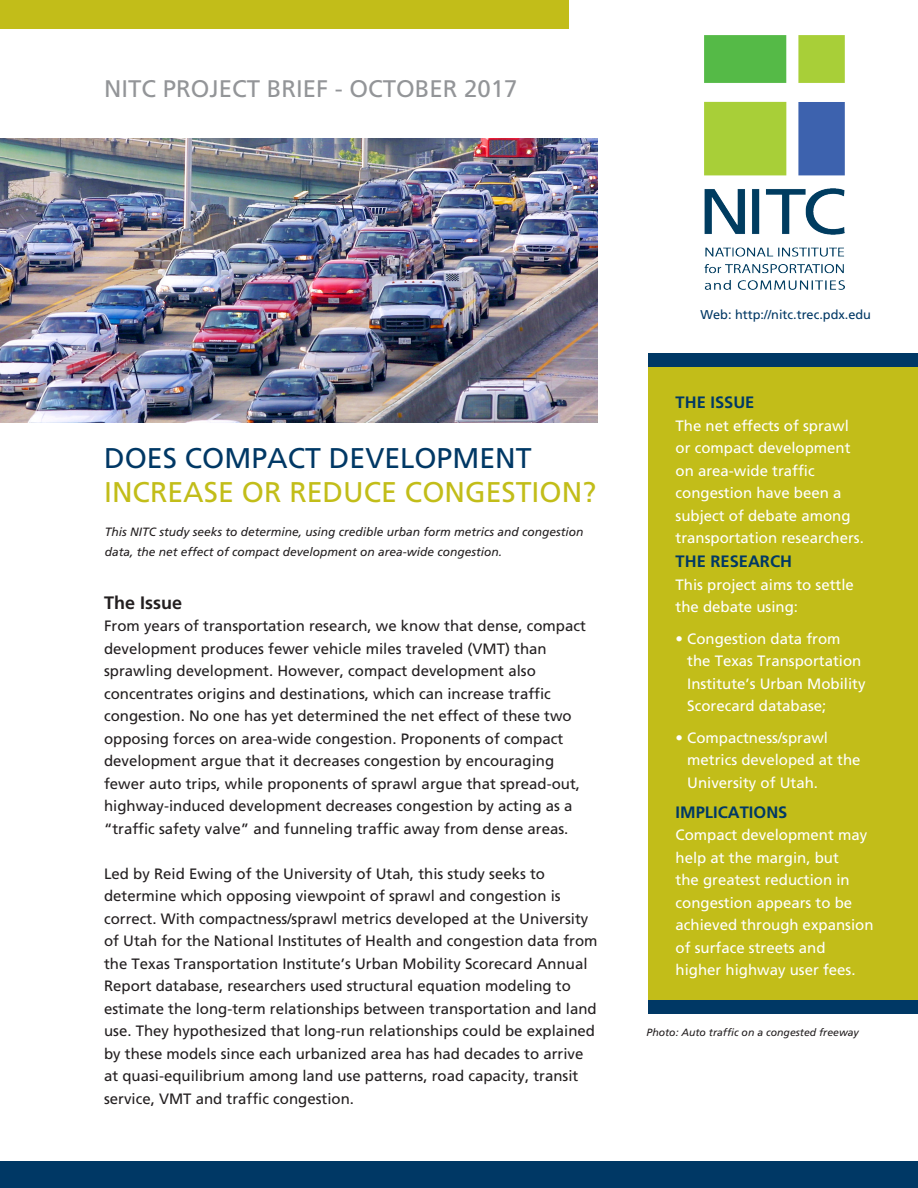
<style>
.page{position:relative;width:918px;height:1188px;background:#fff}
.page>*{position:absolute;margin:0;border:0;box-sizing:border-box;transform-origin:0 0}
.t1{font:28.5px "Frutiger";color:#c2bd19}
.t2{font:28.5px "Frutiger";color:#003865}
.t3{font:24px "Frutiger";color:#939598}
.t4{font:700 18px "Frutiger";color:#231f20}
.t5{font:700 16.5px "Frutiger";color:#003865}
.t6{font:15px/22.5px "Frutiger";color:#231f20}
.t7{font:15px/22.5px "Frutiger";color:#fff}
.t8{font:12.75px "Frutiger";color:#003865}
.t9{font:italic 12px/19.5px "Frutiger";color:#231f20}
.t10{font:italic 10.5px "Frutiger";color:#231f20}
</style>
<div class="page">
<img style="left:705px;top:36px;width:139px;height:253px">
<div style="left:648px;top:360px;width:270px;height:647px;background:#c2bd19"></div>
<img style="left:0;top:138px;width:597px;height:285px">
<div style="left:648px;top:354px;width:270px;height:13px;background:#003865"></div>
<div style="left:648px;top:1000px;width:270px;height:13px;background:#003865"></div>
<div style="left:0;top:1161px;width:918px;height:27px;background:#003865"></div>
<div style="left:0;top:0;width:568px;height:28px;background:#c2bd19"></div>
<h2 class="t3" style="left:104px;top:75px;width:415px">NITC PROJECT BRIEF - OCTOBER 2017</h2>
<h1 class="t2" style="left:104px;top:441px;width:429px">DOES COMPACT DEVELOPMENT</h1>
<h1 class="t1" style="left:104px;top:475px;width:494px">INCREASE OR REDUCE CONGESTION?</h1>
<p class="t9" style="left:105px;top:522px;width:480px">This NITC study seeks to determine, using credible urban form metrics and congestion data, the net effect of compact development on area-wide congestion.</p>
<p class="t4" style="left:104px;top:592px;width:80px">The Issue</p>
<p class="t6" style="left:104px;top:614px;width:483px">From years of transportation research, we know that dense, compact development produces fewer vehicle miles traveled (VMT) than sprawling development. However, compact development also concentrates origins and destinations, which can increase traffic congestion. No one has yet determined the net effect of these two opposing forces on area-wide congestion. Proponents of compact development argue that it decreases congestion by encouraging fewer auto trips, while proponents of sprawl argue that spread-out, highway-induced development decreases congestion by acting as a “traffic safety valve” and funneling traffic away from dense areas.</p>
<p class="t6" style="left:104px;top:862px;width:495px">Led by Reid Ewing of the University of Utah, this study seeks to determine which opposing viewpoint of sprawl and congestion is correct. With compactness/sprawl metrics developed at the University of Utah for the National Institutes of Health and congestion data from the Texas Transportation Institute’s Urban Mobility Scorecard Annual Report database, researchers used structural equation modeling to estimate the long-term relationships between transportation and land use. They hypothesized that long-run relationships could be explained by these models since each urbanized area has had decades to arrive at quasi-equilibrium among land use patterns, road capacity, transit service, VMT and traffic congestion.</p>
<p class="t8" style="left:700px;top:307px;width:172px">Web: http://nitc.trec.pdx.edu</p>
<p class="t5" style="left:676px;top:393px;width:80px">THE ISSUE</p>
<p class="t7" style="left:676px;top:414px;width:190px">The net effects of sprawl or compact development on area-wide traffic congestion have been a subject of debate among transportation researchers.</p>
<p class="t5" style="left:676px;top:552px;width:118px">THE RESEARCH</p>
<p class="t7" style="left:676px;top:573px;width:180px">This project aims to settle the debate using:</p>
<p class="t7" style="left:687px;top:627px;width:180px;text-indent:-12px">• Congestion data from the Texas Transportation<br>Institute’s Urban Mobility<br>Scorecard database;</p>
<p class="t7" style="left:687px;top:726px;width:175px;text-indent:-12px">• Compactness/sprawl metrics developed at the<br>University of Utah.</p>
<p class="t5" style="left:676px;top:802px;width:113px">IMPLICATIONS</p>
<p class="t7" style="left:676px;top:824px;width:199px">Compact development may help at the margin, but<br>the greatest reduction in congestion appears to be achieved through expansion of surface streets and higher highway user fees.</p>
<p class="t10" style="left:646px;top:1026px;width:214px">Photo: Auto traffic on a congested freeway</p>
</div>
